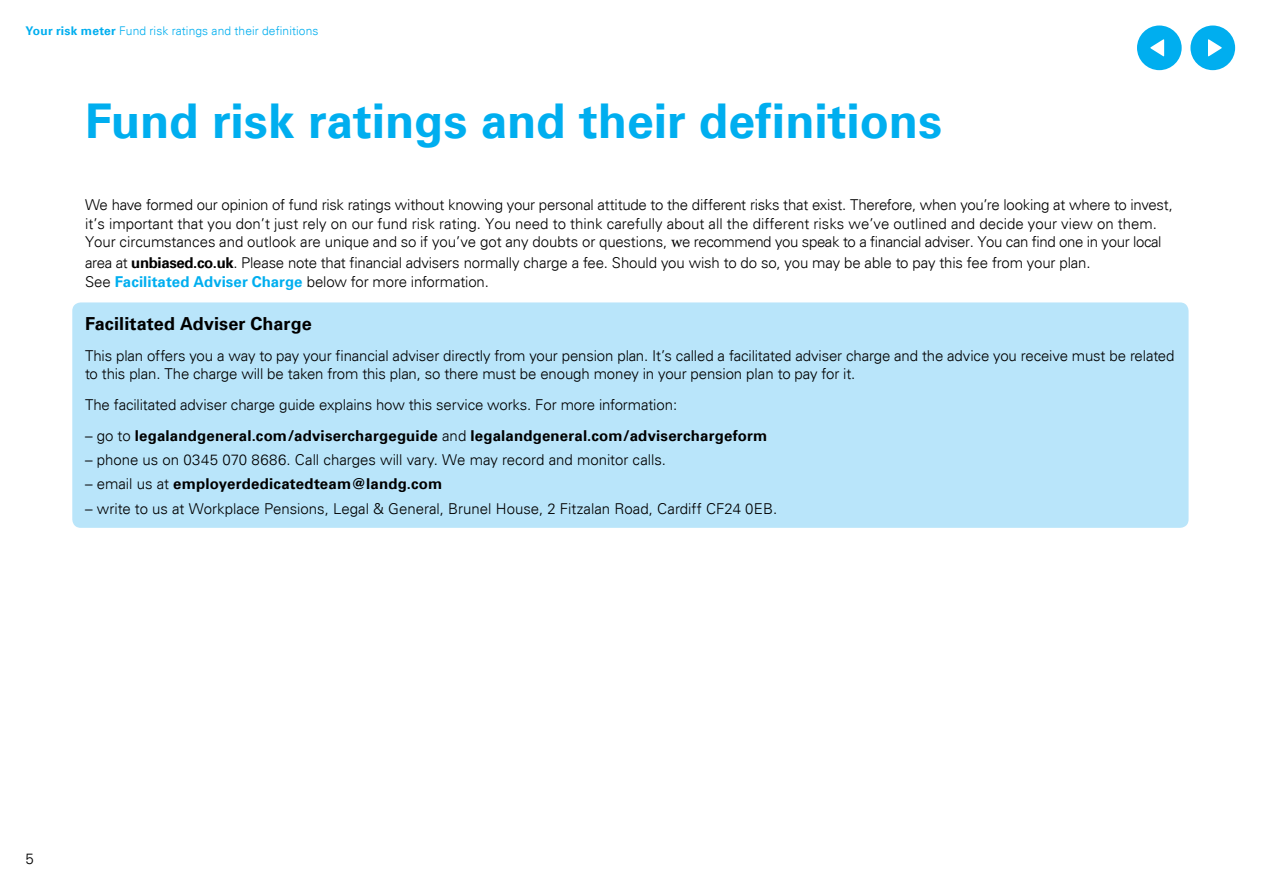
<style>
.page{position:relative;width:1263px;height:893px;background:#fff}
.page>*{position:absolute;margin:0;border:0;box-sizing:border-box;transform-origin:0 0}
.t1{font:700 48px "Univers LT";color:#00aeef}
.t2{font:700 18px "Univers LT";letter-spacing:.005em;color:#000}
.t3{font:300 15px/18.8px "Univers LT";letter-spacing:-.01em;color:#000}
.t4{font:700 15px "Univers LT";letter-spacing:.015em;color:#000}
.t5{font:300 12px "Univers LT";letter-spacing:.005em;color:#00aeef}
.s1{font-weight:700}
.s2{font-family:"Minion Pro";font-weight:400;font-size:16.5px}
.s3{font-weight:700;color:#00aeef}
.s4{font-weight:300}
</style>
<div class="page">
<div style="left:72px;top:302px;width:1116px;height:226px;background:#b9e5fa;border-radius:9px"></div>
<div style="left:1190px;top:26px;width:45px;height:44px;background:#00aeef;border-radius:50%"></div>
<svg style="left:1208px;top:39px;width:14px;height:18px"></svg>
<div style="left:1137px;top:26px;width:45px;height:44px;background:#00aeef;border-radius:50%"></div>
<svg style="left:1150px;top:39px;width:14px;height:18px"></svg>
<p class="t5" style="left:26px;top:24px;width:294px"><span class="s1">Your risk meter</span> Fund risk ratings and their definitions</p>
<h1 class="t1" style="left:85px;top:93px;width:858px">Fund risk ratings and their definitions</h1>
<p class="t3" style="left:85px;top:195px;width:1089px">We have formed our opinion of fund risk ratings without knowing your personal attitude to the different risks that exist. Therefore, when you’re looking at where to invest, it’s important that you don’t just rely on our fund risk rating. You need to think carefully about all the different risks we’ve outlined and decide your view on them.<br>Your circumstances and outlook are unique and so if you’ve got any doubts or questions, <span class="s2">w</span>e recommend you speak to a financial adviser. You can find one in your local</p>
<p class="t3" style="left:85px;top:253px;width:1007px">area at <span class="s1">unbiased.co.uk</span>. Please note that financial advisers normally charge a fee. Should you wish to do so, you may be able to pay this fee from your plan.<br>See <span class="s3">Facilitated Adviser Charge</span> below for more information.</p>
<p class="t2" style="left:85px;top:314px;width:228px">Facilitated Adviser Charge</p>
<p class="t3" style="left:85px;top:347px;width:1091px;line-height:18px">This plan offers you a way to pay your financial adviser directly from your pension plan. It’s called a facilitated adviser charge and the advice you receive must be related to this plan. The charge will be taken from this plan, so there must be enough money in your pension plan to pay for it.</p>
<p class="t3" style="left:85px;top:395px;width:594px">The facilitated adviser charge guide explains how this service works. For more information:</p>
<p class="t4" style="left:85px;top:427px;width:684px"><span class="s4">– go to</span> legalandgeneral.com/adviserchargeguide <span class="s4">and</span> legalandgeneral.com/adviserchargeform</p>
<p class="t3" style="left:85px;top:450px;width:582px">– phone us on 0345 070 8686. Call charges will vary. We may record and monitor calls.</p>
<p class="t4" style="left:85px;top:475px;width:359px"><span class="s4">– email us at</span> employerdedicatedteam@landg.com</p>
<p class="t3" style="left:85px;top:499px;width:694px">– write to us at Workplace Pensions, Legal &amp; General, Brunel House, 2 Fitzalan Road, Cardiff CF24 0EB.</p>
<p class="t3" style="left:26px;top:849px;width:10px">5</p>
</div>
